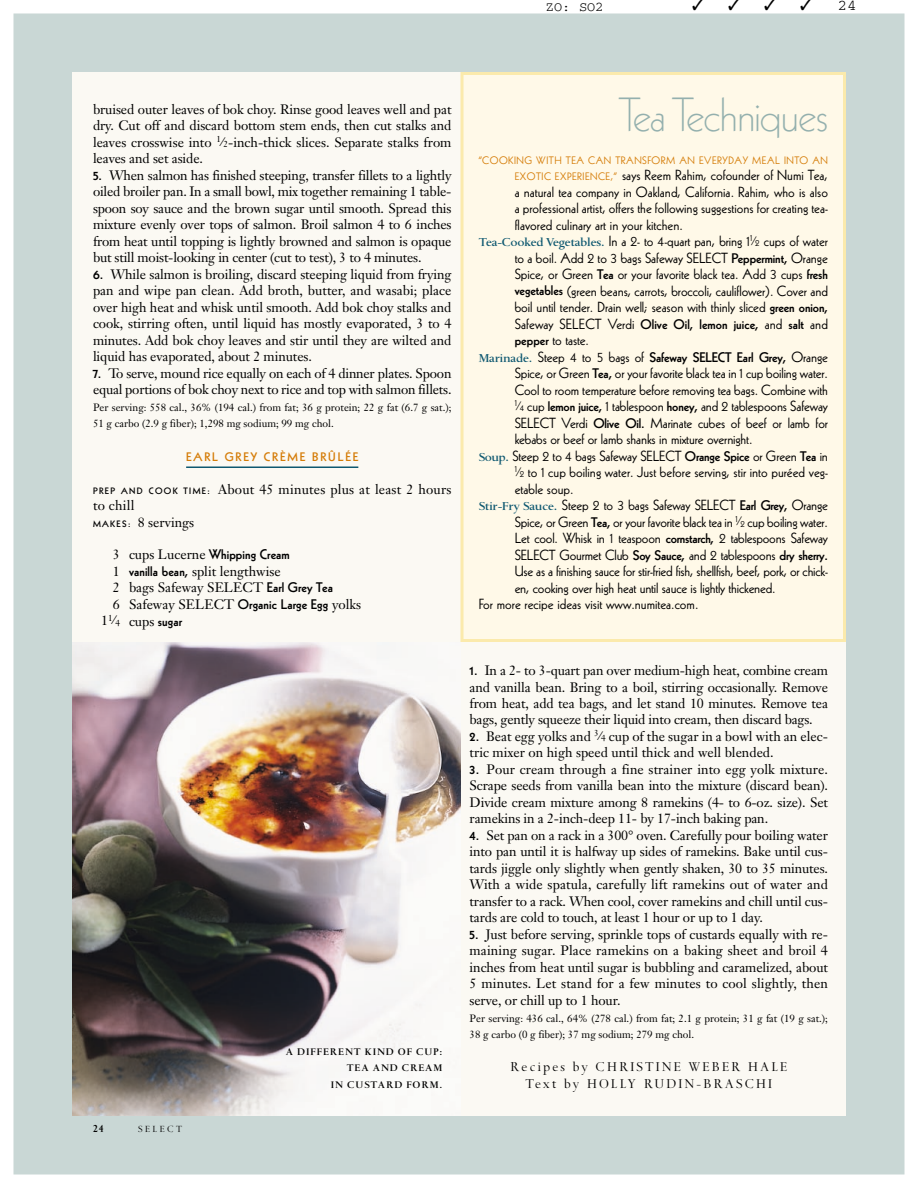
<style>
.page{position:relative;width:918px;height:1188px;background:#fff}
.page>*{position:absolute;margin:0;border:0;box-sizing:border-box;transform-origin:0 0}
.t1{font:300 46.5px "Kabel";letter-spacing:-.015em;color:#94b0ae}
.t2{font:15px/16.5px "Spectrum";letter-spacing:.14em;color:#000;text-align:center}
.t3{font:15px "Courier";color:#000}
.t4{font:14.25px "Kabel";letter-spacing:-.01em;color:#000}
.t5{font:13.5px/16.5px "Janson Text";letter-spacing:-.01em;color:#000;text-align:justify}
.t6{font:13.5px/16.5px "Janson Text";letter-spacing:.015em;color:#000}
.t7{font:800 13.5px "Kabel";letter-spacing:-.01em;color:#000}
.t8{font:800 13.5px "Kabel";letter-spacing:.01em;color:#000}
.t9{font:13.5px "Courier";color:#000}
.t10{font:800 12px "Kabel";letter-spacing:.155em;color:#d57d09}
.t11{font:600 12px "Spectrum";color:#000}
.t12{font:600 11.25px/16.5px "Spectrum";letter-spacing:.08em;color:#000;text-align:right}
.t13{font:10.5px/16.5px "Janson Text";color:#000}
.t14{font:10.5px "Kabel";letter-spacing:.05em;color:#d57d09}
.t15{font:10.5px "Spectrum";letter-spacing:.24em;color:#000}
.s1{font-size:12.6px}
.s2{font-size:8.7px}
.s3{font-family:"Kabel";font-weight:800}
.s4{font-family:"Kabel";font-weight:800;font-size:9px}
.s5{font-family:"Janson Text";font-weight:400}
.s6{font-size:10.5px;color:#d57d09}
.s7{font-family:"Spectrum";font-weight:600;font-size:13.5px;color:#0e5870}
.s8{font-size:13.2px}
.s9{font-size:9.3px}
.s10{font-weight:800;font-size:13.5px}
.s11{font-family:"Spectrum";font-weight:600;color:#0e5870}
.s12{font-weight:400;font-size:14.25px}
</style>
<div class="page">
<div style="left:43px;top:43px;width:832px;height:1102px;background:#fbf9f3"></div>
<div style="left:14px;top:14px;width:890px;height:1160px;border:58px solid #c9d7d5"></div>
<hr style="left:186px;top:466px;width:172px;height:2px;background:#0e5870">
<img style="left:72px;top:642px;width:388px;height:474px">
<div style="left:462px;top:74px;width:382px;height:566px;background:#fff9e8"></div>
<div style="left:460px;top:72px;width:386px;height:570px;border:3px solid #fbeaac"></div>
<p class="t9" style="left:546px;top:2px;width:59px">ZO: SO2</p>
<p class="t3" style="left:838px;top:1px;width:20px">24</p>
<p class="t5" style="left:93px;top:102px;width:360px">bruised outer leaves of bok choy. Rinse good leaves well and pat dry. Cut off and discard bottom stem ends, then cut stalks and leaves crosswise into <sup>1</sup><span class="s1">⁄</span><span class="s2">2</span>-inch-thick slices. Separate stalks from leaves and set aside.</p>
<p class="t5" style="left:93px;top:168px;width:360px"><span class="s3">5.</span> When salmon has finished steeping, transfer fillets to a lightly oiled broiler pan. In a small bowl, mix together remaining 1 table&shy;spoon soy sauce and the brown sugar until smooth. Spread this mixture evenly over tops of salmon. Broil salmon 4 to 6 inches from heat until topping is lightly browned and salmon is opaque but still moist-looking in center (cut to test), 3 to 4 minutes.</p>
<p class="t5" style="left:93px;top:267px;width:360px"><span class="s3">6.</span> While salmon is broiling, discard steeping liquid from frying pan and wipe pan clean. Add broth, butter, and wasabi; place over high heat and whisk until smooth. Add bok choy stalks and cook, stirring often, until liquid has mostly evaporated, 3 to 4 minutes. Add bok choy leaves and stir until they are wilted and liquid has evaporated, about 2 minutes.</p>
<p class="t5" style="left:93px;top:366px;width:360px"><span class="s3">7.</span> To serve, mound rice equally on each of 4 dinner plates. Spoon equal portions of bok choy next to rice and top with salmon fillets.</p>
<p class="t13" style="left:93px;top:400px;width:360px">Per serving: 558 cal., 36% (194 cal.) from fat; 36 g protein; 22 g fat (6.7 g sat.);<br>51 g carbo (2.9 g fiber); 1,298 mg sodium; 99 mg chol.</p>
<p class="t10" style="left:186px;top:452px;width:174px">EARL GREY CRÈME BRÛLÉE</p>
<p class="t6" style="left:93px;top:482px;width:360px"><span class="s4">PREP AND COOK TIME:</span> About 45 minutes plus at least 2 hours to chill<br><span class="s4">M A K E S :</span> 8 servings</p>
<p class="t8" style="left:113px;top:550px;width:178px"><span class="s5">3 cups Lucerne</span> Whipping Cream</p>
<p class="t5" style="left:113px;top:564px;width:169px">1 <span class="s3">vanilla bean,</span> split lengthwise</p>
<p class="t5" style="left:113px;top:581px;width:221px">2 bags Safeway SELECT <span class="s3">Earl Grey Tea</span></p>
<p class="t5" style="left:113px;top:597px;width:250px">6 Safeway SELECT <span class="s3">Organic Large Egg</span> yolks</p>
<p class="t5" style="left:101px;top:614px;width:82px">1<sup>1</sup><span class="s1">⁄</span><span class="s2">4</span> cups <span class="s3">sugar</span></p>
<p class="t11" style="left:93px;top:1125px;width:12px">24</p>
<p class="t15" style="left:138px;top:1126px;width:46px">SELECT</p>
<p class="t12" style="left:286px;top:1044px;width:158px">A DIFFERENT KIND OF CUP:<br>TEA AND CREAM<br>IN CUSTARD FORM.</p>
<h1 class="t1" style="left:618px;top:97px;width:211px">TeaTechniques</h1>
<p class="t14" style="left:479px;top:156px;width:351px">“COOKING WITH TEA CAN TRANSFORM AN EVERYDAY MEAL INTO AN</p>
<p class="t4" style="left:515px;top:170px;width:315px"><span class="s6">EXOTIC EXPERIENCE,”</span> says Reem Rahim, cofounder of Numi Tea,</p>
<p class="t4" style="left:515px;top:186px;width:315px">a natural tea company in Oakland, California. Rahim, who is also</p>
<p class="t4" style="left:515px;top:203px;width:315px">a professional artist, offers the following suggestions for creating tea-</p>
<p class="t4" style="left:515px;top:219px;width:170px">flavored culinary art in your kitchen.</p>
<p class="t4" style="left:479px;top:236px;width:351px"><span class="s7">Tea-Cooked Vegetables.</span> In a 2- to 4-quart pan, bring 1<sup>1</sup><span class="s8">⁄</span><span class="s9">2</span> cups of water</p>
<p class="t4" style="left:515px;top:252px;width:315px">to a boil. Add 2 to 3 bags Safeway SELECT <span class="s10">Peppermint,</span> Orange</p>
<p class="t4" style="left:515px;top:269px;width:315px">Spice, or Green <span class="s10">Tea</span> or your favorite black tea. Add 3 cups <span class="s10">fresh</span></p>
<p class="t4" style="left:515px;top:285px;width:315px"><span class="s10">vegetables</span> (green beans, carrots, broccoli, cauliflower). Cover and</p>
<p class="t4" style="left:515px;top:302px;width:315px">boil until tender. Drain well; season with thinly sliced <span class="s10">green onion,</span></p>
<p class="t4" style="left:515px;top:318px;width:315px">Safeway SELECT Verdi <span class="s10">Olive Oil, lemon juice,</span> and <span class="s10">salt</span> and</p>
<p class="t4" style="left:515px;top:335px;width:76px"><span class="s10">pepper</span> to taste.</p>
<p class="t7" style="left:479px;top:352px;width:351px"><span class="s11">Marinade.</span> <span class="s12">Steep 4 to 5 bags of</span> Safeway SELECT Earl Grey, <span class="s12">Orange</span></p>
<p class="t4" style="left:515px;top:368px;width:315px">Spice, or Green <span class="s10">Tea,</span> or your favorite black tea in 1 cup boiling water.</p>
<p class="t4" style="left:515px;top:384px;width:315px">Cool to room temperature before removing tea bags. Combine with</p>
<p class="t4" style="left:515px;top:401px;width:315px"><sup>1</sup><span class="s8">⁄</span><span class="s9">4</span> cup <span class="s10">lemon juice,</span> 1 tablespoon <span class="s10">honey,</span> and 2 tablespoons Safeway</p>
<p class="t4" style="left:515px;top:417px;width:315px">SELECT Verdi <span class="s10">Olive Oil.</span> Marinate cubes of beef or lamb for</p>
<p class="t4" style="left:515px;top:434px;width:239px">kebabs or beef or lamb shanks in mixture overnight.</p>
<p class="t4" style="left:479px;top:450px;width:351px"><span class="s7">Soup.</span> Steep 2 to 4 bags Safeway SELECT <span class="s10">Orange Spice</span> or Green <span class="s10">Tea</span> in</p>
<p class="t4" style="left:515px;top:467px;width:315px"><sup>1</sup><span class="s8">⁄</span><span class="s9">2</span> to 1 cup boiling water. Just before serving, stir into puréed veg-</p>
<p class="t4" style="left:515px;top:483px;width:60px">etable soup.</p>
<p class="t4" style="left:479px;top:500px;width:351px"><span class="s7">Stir-Fry Sauce.</span> Steep 2 to 3 bags Safeway SELECT <span class="s10">Earl Grey,</span> Orange</p>
<p class="t4" style="left:515px;top:516px;width:315px">Spice, or Green <span class="s10">Tea,</span> or your favorite black tea in <sup>1</sup><span class="s8">⁄</span><span class="s9">2</span> cup boiling water.</p>
<p class="t4" style="left:515px;top:533px;width:315px">Let cool. Whisk in 1 teaspoon <span class="s10">cornstarch,</span> 2 tablespoons Safeway</p>
<p class="t4" style="left:515px;top:549px;width:315px">SELECT Gourmet Club <span class="s10">Soy Sauce,</span> and 2 tablespoons <span class="s10">dry sherry.</span></p>
<p class="t4" style="left:515px;top:566px;width:315px">Use as a finishing sauce for stir-fried fish, shellfish, beef, pork, or chick-</p>
<p class="t4" style="left:515px;top:582px;width:262px">en, cooking over high heat until sauce is lightly thickened.</p>
<p class="t4" style="left:479px;top:599px;width:221px">For more recipe ideas visit www.numitea.com.</p>
<p class="t5" style="left:470px;top:663px;width:360px"><span class="s3">1.</span> In a 2- to 3-quart pan over medium-high heat, combine cream and vanilla bean. Bring to a boil, stirring occasionally. Remove from heat, add tea bags, and let stand 10 minutes. Remove tea bags, gently squeeze their liquid into cream, then discard bags.</p>
<p class="t5" style="left:470px;top:729px;width:360px"><span class="s3">2.</span> Beat egg yolks and <sup>3</sup><span class="s1">⁄</span><span class="s2">4</span> cup of the sugar in a bowl with an elec&shy;tric mixer on high speed until thick and well blended.</p>
<p class="t5" style="left:470px;top:762px;width:360px"><span class="s3">3.</span> Pour cream through a fine strainer into egg yolk mixture.<br>Scrape seeds from vanilla bean into the mixture (discard bean).<br>Divide cream mixture among 8 ramekins (4- to 6-oz. size). Set ramekins in a 2-inch-deep 11- by 17-inch baking pan.</p>
<p class="t5" style="left:470px;top:828px;width:360px"><span class="s3">4.</span> Set pan on a rack in a 300° oven. Carefully pour boiling water into pan until it is halfway up sides of ramekins. Bake until cus&shy;tards jiggle only slightly when gently shaken, 30 to 35 minutes.<br>With a wide spatula, carefully lift ramekins out of water and transfer to a rack. When cool, cover ramekins and chill until cus&shy;tards are cold to touch, at least 1 hour or up to 1 day.</p>
<p class="t5" style="left:470px;top:927px;width:360px"><span class="s3">5.</span> Just before serving, sprinkle tops of custards equally with re&shy;maining sugar. Place ramekins on a baking sheet and broil 4 inches from heat until sugar is bubbling and caramelized, about 5 minutes. Let stand for a few minutes to cool slightly, then serve, or chill up to 1 hour.</p>
<p class="t13" style="left:470px;top:1011px;width:360px">Per serving: 436 cal., 64% (278 cal.) from fat; 2.1 g protein; 31 g fat (19 g sat.);<br>38 g carbo (0 g fiber); 37 mg sodium; 279 mg chol.</p>
<p class="t2" style="left:510px;top:1060px;width:279px">Recipes by CHRISTINE WEBER HALE<br>Text by HOLLY RUDIN-BRASCHI</p>
</div>
